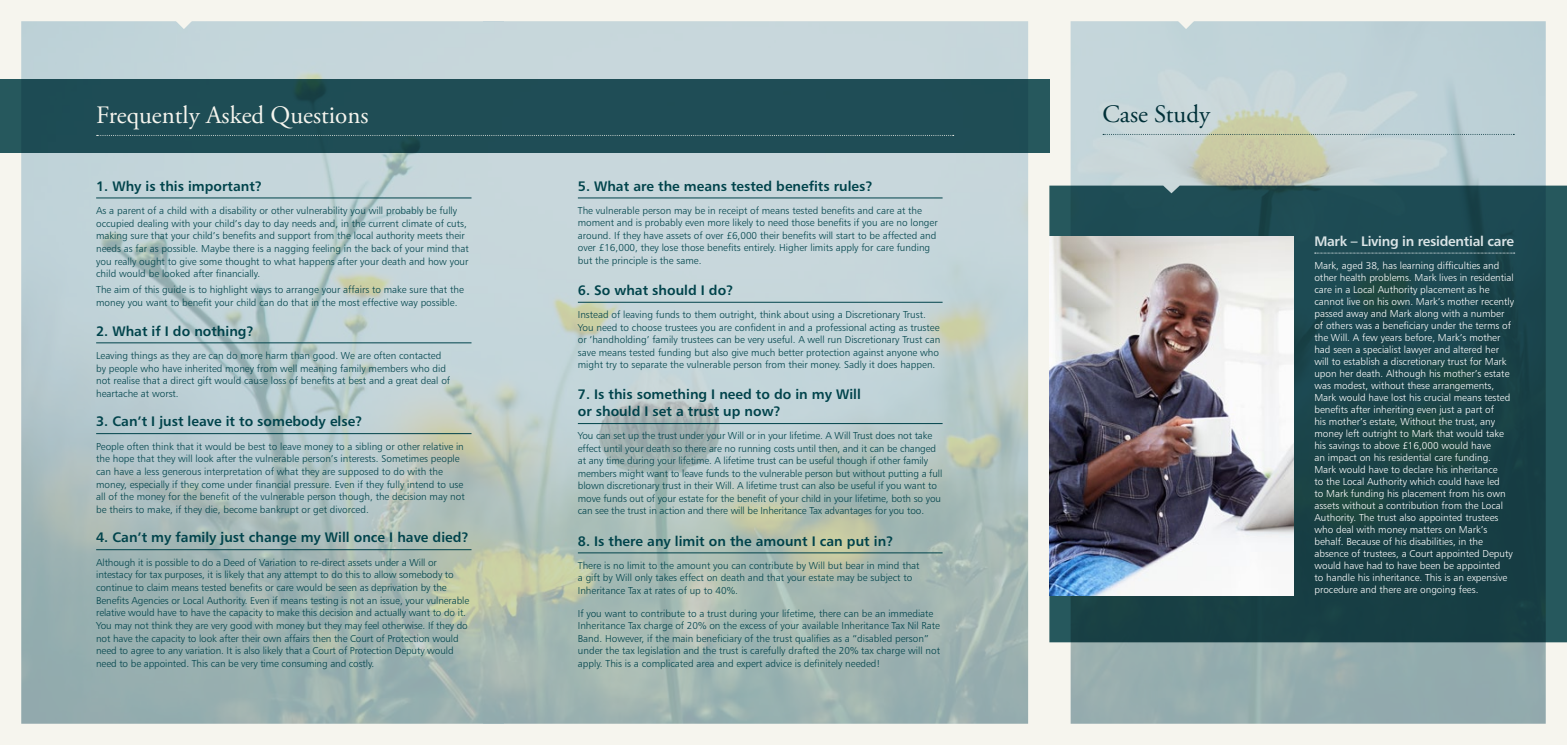
<style>
.page{position:relative;width:1567px;height:745px;background:#fff}
.page>*{position:absolute;margin:0;border:0;box-sizing:border-box;transform-origin:0 0}
.t1{font:25px "Adobe Garamond Pro";color:#f6f5ee}
.t2{font:25px "Adobe Garamond Pro";color:#003038}
.t3{font:13.75px/17px "Humanist 777 BT Bold B";color:#00434b}
.t4{font:13.75px "Humanist 777 BT Bold B";letter-spacing:-.02em;color:#dae4e6}
.t5{font:10px/12.6px "Humanist 777 BT Light B";color:#00434b}
.t6{font:10px/12px "Humanist 777 BT Light B";color:#fff}
</style>
<div class="page">
<div style="left:0;top:0;width:1566px;height:744px;background:#f6f5ee"></div>
<img style="left:21px;top:21px;width:1524px;height:702px">
<svg style="left:173px;top:21px;width:22px;height:8px"></svg>
<svg style="left:1174px;top:21px;width:22px;height:8px"></svg>
<div style="left:0;top:79px;width:1049px;height:74px;background:#1f4d55"></div>
<svg style="left:97px;top:135px;width:856px;height:1px"></svg>
<hr style="left:96px;top:198px;width:375px;height:1px;background:#00434b">
<hr style="left:96px;top:342px;width:375px;height:1px;background:#00434b">
<hr style="left:96px;top:433px;width:375px;height:1px;background:#00434b">
<hr style="left:96px;top:549px;width:375px;height:1px;background:#00434b">
<hr style="left:578px;top:198px;width:364px;height:1px;background:#00434b">
<hr style="left:578px;top:302px;width:364px;height:1px;background:#00434b">
<hr style="left:578px;top:423px;width:364px;height:1px;background:#00434b">
<hr style="left:578px;top:552px;width:364px;height:1px;background:#00434b">
<svg style="left:1049px;top:185px;width:517px;height:457px;background:#1c464c"></svg>
<img style="left:1049px;top:236px;width:244px;height:359px">
<svg style="left:1314px;top:252px;width:200px;height:1px"></svg>
<svg style="left:1102px;top:134px;width:411px;height:1px"></svg>
<h1 class="t1" style="left:96px;top:99px;width:274px">Frequently Asked Questions</h1>
<h2 class="t3" style="left:96px;top:177px;width:167px">1. Why is this important?</h2>
<p class="t5" style="left:96px;top:204px;width:374px">As a parent of a child with a disability or other vulnerability you will probably be fully occupied dealing with your child’s day to day needs and, in the current climate of cuts, making sure that your child’s benefits and support from the local authority meets their needs as far as possible. Maybe there is a nagging feeling in the back of your mind that you really ought to give some thought to what happens after your death and how your child would be looked after financially.</p>
<p class="t5" style="left:96px;top:283px;width:369px">The aim of this guide is to highlight ways to arrange your affairs to make sure that the money you want to benefit your child can do that in the most effective way possible.</p>
<h2 class="t3" style="left:96px;top:322px;width:159px">2. What if I do nothing?</h2>
<p class="t5" style="left:96px;top:348px;width:355px">Leaving things as they are can do more harm than good. We are often contacted by people who have inherited money from well meaning family members who did not realise that a direct gift would cause loss of benefits at best and a great deal of heartache at worst.</p>
<h2 class="t3" style="left:96px;top:412px;width:268px">3. Can’t I just leave it to somebody else?</h2>
<p class="t5" style="left:96px;top:439px;width:370px">People often think that it would be best to leave money to a sibling or other relative in the hope that they will look after the vulnerable person’s interests. Sometimes people can have a less generous interpretation of what they are supposed to do with the money, especially if they come under financial pressure. Even if they fully intend to use all of the money for the benefit of the vulnerable person though, the decision may not be theirs to make, if they die, become bankrupt or get divorced.</p>
<h2 class="t3" style="left:96px;top:528px;width:374px">4. Can’t my family just change my Will once I have died?</h2>
<p class="t5" style="left:96px;top:555px;width:374px">Although it is possible to do a Deed of Variation to re-direct assets under a Will or intestacy for tax purposes, it is likely that any attempt to do this to allow somebody to continue to claim means tested benefits or care would be seen as deprivation by the Benefits Agencies or Local Authority. Even if means testing is not an issue, your vulnerable relative would have to have the capacity to make this decision and actually want to do it.<br>You may not think they are very good with money but they may feel otherwise. If they do not have the capacity to look after their own affairs then the Court of Protection would need to agree to any variation. It is also likely that a Court of Protection Deputy would need to be appointed. This can be very time consuming and costly.</p>
<h2 class="t3" style="left:578px;top:177px;width:296px">5. What are the means tested benefits rules?</h2>
<p class="t5" style="left:578px;top:204px;width:361px">The vulnerable person may be in receipt of means tested benefits and care at the moment and is probably even more likely to need those benefits if you are no longer around. If they have assets of over £6,000 their benefits will start to be affected and over £16,000, they lose those benefits entirely. Higher limits apply for care funding but the principle is the same.</p>
<h2 class="t3" style="left:578px;top:281px;width:157px">6. So what should I do?</h2>
<p class="t5" style="left:578px;top:308px;width:364px">Instead of leaving funds to them outright, think about using a Discretionary Trust.<br>You need to choose trustees you are confident in and a professional acting as trustee or ‘handholding’ family trustees can be very useful. A well run Discretionary Trust can save means tested funding but also give much better protection against anyone who might try to separate the vulnerable person from their money. Sadly it does happen.</p>
<h2 class="t3" style="left:578px;top:385px;width:284px">7. Is this something I need to do in my Will or should I set a trust up now?</h2>
<p class="t5" style="left:578px;top:429px;width:366px">You can set up the trust under your Will or in your lifetime. A Will Trust does not take effect until your death so there are no running costs until then, and it can be changed at any time during your lifetime. A lifetime trust can be useful though if other family members might want to leave funds to the vulnerable person but without putting a full blown discretionary trust in their Will. A lifetime trust can also be useful if you want to move funds out of your estate for the benefit of your child in your lifetime, both so you can see the trust in action and there will be Inheritance Tax advantages for you too.</p>
<h2 class="t3" style="left:578px;top:531px;width:317px">8. Is there any limit on the amount I can put in?</h2>
<p class="t5" style="left:578px;top:558px;width:343px">There is no limit to the amount you can contribute by Will but bear in mind that a gift by Will only takes effect on death and that your estate may be subject to<br>Inheritance Tax at rates of up to 40%.</p>
<p class="t5" style="left:578px;top:606px;width:364px">If you want to contribute to a trust during your lifetime, there can be an immediate Inheritance Tax charge of 20% on the excess of your available Inheritance Tax Nil Rate Band. However, if the main beneficiary of the trust qualifies as a “disabled person” under the tax legislation and the trust is carefully drafted the 20% tax charge will not apply. This is a complicated area and expert advice is definitely needed!</p>
<h1 class="t2" style="left:1102px;top:98px;width:109px">Case Study</h1>
<h2 class="t4" style="left:1314px;top:233px;width:201px">Mark – Living in residential care</h2>
<p class="t6" style="left:1314px;top:259px;width:201px">Mark, aged 38, has learning difficulties and other health problems. Mark lives in residential care in a Local Authority placement as he cannot live on his own. Mark’s mother recently passed away and Mark along with a number of others was a beneficiary under the terms of the Will. A few years before, Mark’s mother had seen a specialist lawyer and altered her will to establish a discretionary trust for Mark upon her death. Although his mother’s estate was modest, without these arrangements, Mark would have lost his crucial means tested benefits after inheriting even just a part of<br>his mother’s estate, Without the trust, any money left outright to Mark that would take his savings to above £16,000 would have<br>an impact on his residential care funding.<br>Mark would have to declare his inheritance<br>to the Local Authority which could have led<br>to Mark funding his placement from his own assets without a contribution from the Local Authority. The trust also appointed trustees who deal with money matters on Mark’s behalf. Because of his disabilities, in the absence of trustees, a Court appointed Deputy would have had to have been be appointed<br>to handle his inheritance. This is an expensive procedure and there are ongoing fees.</p>
</div>
